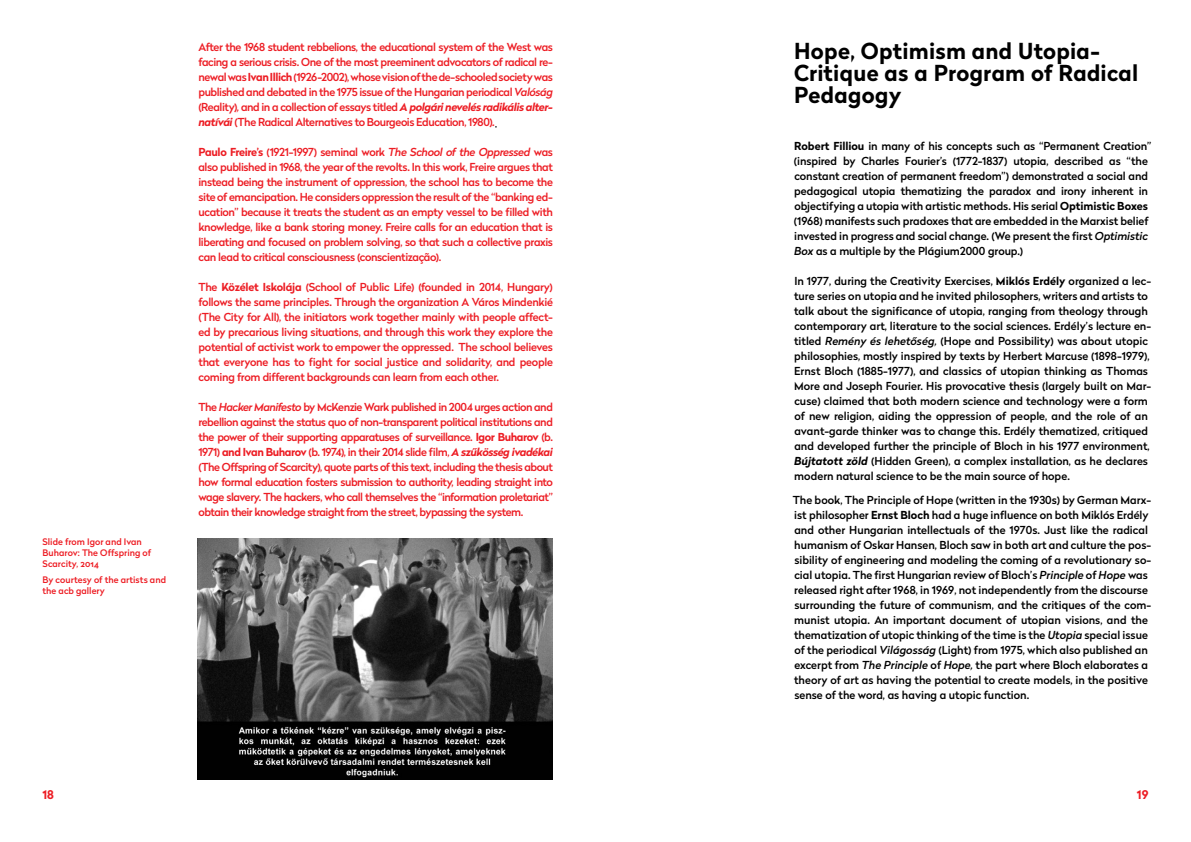
<style>
.page{position:relative;width:1191px;height:842px;background:#fff}
.page>*{position:absolute;margin:0;border:0;box-sizing:border-box;transform-origin:0 0}
.t1{font:700 22px/22px "Radikal";letter-spacing:.01em;color:#000}
.t2{font:700 12px "Radikal";color:#ed1d24}
.t3{font:500 11px/15px "Radikal";color:#000}
.t4{font:500 11px/15px "Radikal";letter-spacing:-.035em;color:#ed1d24;text-align:justify}
.t5{font:500 9px/10.8px "Radikal";letter-spacing:.005em;color:#ed1d24}
.s1{font-weight:700}
.s2{font-style:italic}
.s3{font-weight:700;font-style:italic}
</style>
<div class="page">
<img style="left:197px;top:538px;width:356px;height:242px">
<p class="t5" style="left:43px;top:536px;width:110px">Slide from Igor and Ivan<br>Buharov: The Offspring of<br>Scarcity, 2014</p>
<p class="t5" style="left:43px;top:574px;width:125px">By courtesy of the artists and the acb gallery</p>
<p class="t4" style="left:198px;top:39px;width:356px">After the 1968 student rebbelions, the educational system of the West was facing a serious crisis. One of the most preeminent advocators of radical re&shy;newal was <span class="s1">Ivan Illich</span> (1926-2002), whose vision of the de-schooled society was published and debated in the 1975 issue of the Hungarian periodical <span class="s2">Valóság </span>(Reality)<span class="s2">,</span> and in a collection of essays titled <span class="s3">A polgári nevelés radikális alter&shy;natívái</span> (The Radical Alternatives to Bourgeois Education, 1980)<span class="s2">.</span></p>
<p class="t4" style="left:198px;top:144px;width:356px"><span class="s1">Paulo Freire’s</span> (1921-1997) seminal work <span class="s2">The School of the Oppressed</span> was also published in 1968, the year of the revolts. In this work, Freire argues that instead being the instrument of oppression, the school has to become the site of emancipation. He considers oppression the result of the “banking ed&shy;ucation” because it treats the student as an empty vessel to be filled with knowledge, like a bank storing money. Freire calls for an education that is liberating and focused on problem solving, so that such a collective praxis can lead to critical consciousness (conscientização).</p>
<p class="t4" style="left:198px;top:279px;width:356px">The <span class="s1">Közélet Iskolája</span> (School of Public Life) (founded in 2014, Hungary) follows the same principles. Through the organization A Város Mindenkié (The City for All), the initiators work together mainly with people affect&shy;ed by precarious living situations, and through this work they explore the potential of activist work to empower the oppressed. The school believes that everyone has to fight for social justice and solidarity, and people coming from different backgrounds can learn from each other.</p>
<p class="t4" style="left:198px;top:399px;width:356px">The <span class="s2">Hacker Manifesto</span> by McKenzie Wark published in 2004 urges action and rebellion against the status quo of non-transparent political institutions and the power of their supporting apparatuses of surveillance. <span class="s1">Igor Buharov</span> (b.<br>1971) <span class="s1">and Ivan Buharov</span> (b. 1974), in their 2014 slide film, <span class="s3">A szűkösség ivadékai </span>(The Offspring of Scarcity), quote parts of this text, including the thesis about how formal education fosters submission to authority, leading straight into wage slavery. The hackers, who call themselves the “information proletariat” obtain their knowledge straight from the street, bypassing the system.</p>
<p class="t2" style="left:43px;top:786px;width:13px">18</p>
<h1 class="t1" style="left:794px;top:40px;width:346px">Hope, Optimism and Utopia-<br>Critique as a Program of Radical<br>Pedagogy</h1>
<p class="t3" style="left:794px;top:138px;width:359px"><span class="s1">Robert Filliou</span> in many of his concepts such as “Permanent Creation” (inspired by Charles Fourier’s (1772-1837) utopia, described as “the constant creation of permanent freedom”) demonstrated a social and pedagogical utopia thematizing the paradox and irony inherent in objectifying a utopia with artistic methods. His serial <span class="s1">Optimistic Boxes </span>(1968) manifests such pradoxes that are embedded in the Marxist belief invested in progress and social change. (We present the first <span class="s2">Optimistic Box</span> as a multiple by the Plágium2000 group.)</p>
<p class="t3" style="left:794px;top:273px;width:359px">In 1977, during the Creativity Exercises, <span class="s1">Miklós Erdély</span> organized a lec&shy;ture series on utopia and he invited philosophers, writers and artists to talk about the significance of utopia, ranging from theology through contemporary art, literature to the social sciences. Erdély’s lecture en&shy;titled <span class="s2">Remény és lehetőség,</span> (Hope and Possibility) was about utopic philosophies, mostly inspired by texts by Herbert Marcuse (1898-1979), Ernst Bloch (1885-1977), and classics of utopian thinking as Thomas More and Joseph Fourier. His provocative thesis (largely built on Mar&shy;cuse) claimed that both modern science and technology were a form of new religion, aiding the oppression of people, and the role of an avant-garde thinker was to change this. Erdély thematized, critiqued and developed further the principle of Bloch in his 1977 environment, <span class="s3">Bújtatott zöld</span> (Hidden Green), a complex installation, as he declares modern natural science to be the main source of hope.</p>
<p class="t3" style="left:792px;top:492px;width:360px">The book, The Principle of Hope (written in the 1930s) by German Marx&shy;ist philosopher <span class="s1">Ernst Bloch</span> had a huge influence on both Miklós Erdély and other Hungarian intellectuals of the 1970s. Just like the radical humanism of Oskar Hansen, Bloch saw in both art and culture the pos&shy;sibility of engineering and modeling the coming of a revolutionary so&shy;cial utopia. The first Hungarian review of Bloch’s <span class="s2">Principle</span> of <span class="s2">Hope</span> was released right after 1968, in 1969, not independently from the discourse surrounding the future of communism, and the critiques of the com&shy;munist utopia. An important document of utopian visions, and the thematization of utopic thinking of the time is the <span class="s2">Utopia</span> special issue of the periodical <span class="s2">Világosság</span> (Light) from 1975, which also published an excerpt from <span class="s2">The Principle</span> of <span class="s2">Hope,</span> the part where Bloch elaborates a theory of art as having the potential to create models, in the positive sense of the word, as having a utopic function.</p>
<p class="t2" style="left:1137px;top:786px;width:13px">19</p>
</div>
